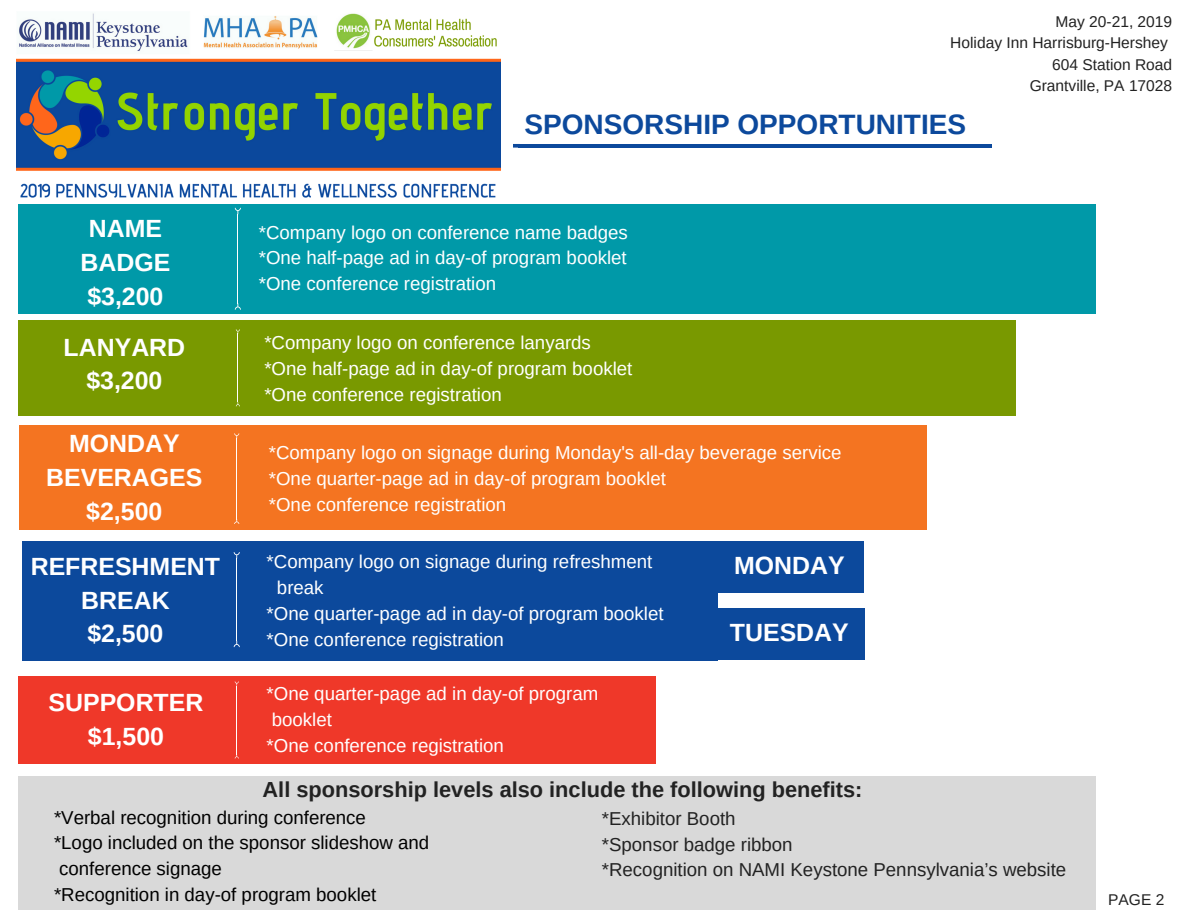
<style>
.page{position:relative;width:1188px;height:918px;background:#fff}
.page>*{position:absolute;margin:0;border:0;box-sizing:border-box;transform-origin:0 0}
.t1{font:700 28.05px "Arimo";color:#0c499c}
.t2{font:700 24.9px/33.8px "Arimo";color:#fff;text-align:center}
.t3{font:700 21.75px "Arimo";color:#222}
.t4{font:18.75px/25.8px "Arimo";color:#fff}
.t5{font:18.75px/25.8px "Arimo";color:#000}
.t6{font:18.75px/25.8px "Arimo";color:#222}
.t7{font:15.6px/21.3px "Arimo";color:#222;text-align:right}
</style>
<div class="page">
<div style="left:18px;top:205px;width:1078px;height:109px;background:#0099a8"></div>
<div style="left:23px;top:541px;width:695px;height:119px;background:#0c499c"></div>
<div style="left:19px;top:425px;width:908px;height:105px;background:#f47421"></div>
<div style="left:18px;top:321px;width:998px;height:95px;background:#799900"></div>
<div style="left:716px;top:541px;width:148px;height:52px;background:#0c499c"></div>
<div style="left:712px;top:609px;width:153px;height:51px;background:#0c499c"></div>
<hr style="left:237px;top:214px;width:1px;height:90px;background:#fff">
<svg style="left:235px;top:208px;width:6px;height:6px"></svg>
<svg style="left:235px;top:303px;width:6px;height:7px"></svg>
<hr style="left:238px;top:334px;width:1px;height:68px;background:#fff">
<svg style="left:236px;top:329px;width:4px;height:5px"></svg>
<hr style="left:236px;top:438px;width:1px;height:81px;background:#fff">
<svg style="left:234px;top:433px;width:5px;height:5px"></svg>
<svg style="left:234px;top:519px;width:5px;height:5px"></svg>
<hr style="left:236px;top:558px;width:1px;height:83px;background:#fff">
<svg style="left:234px;top:552px;width:6px;height:6px"></svg>
<svg style="left:234px;top:641px;width:6px;height:6px"></svg>
<div style="left:18px;top:676px;width:638px;height:88px;background:#ef3829"></div>
<hr style="left:236px;top:686px;width:1px;height:69px;background:#fff">
<svg style="left:235px;top:681px;width:4px;height:5px"></svg>
<div style="left:18px;top:776px;width:1078px;height:134px;background:#d9d9d9"></div>
<hr style="left:519px;top:144px;width:500px;height:4px;background:#0c499c">
<svg style="left:513px;top:144px;width:6px;height:4px"></svg>
<div style="left:992px;top:123px;width:64px;height:64px;background:#fff"></div>
<img style="left:17px;top:13px;width:484px;height:192px">
<p class="t7" style="left:950px;top:11px;width:223px">May 20-21, 2019<br>Holiday Inn Harrisburg-Hershey<br>604 Station Road<br>Grantville, PA 17028</p>
<h2 class="t2" style="left:81px;top:212px;width:91px">NAME<br>BADGE $3,200</h2>
<h2 class="t2" style="left:64px;top:330px;width:123px">LANYARD $3,200</h2>
<h2 class="t2" style="left:46px;top:427px;width:158px">MONDAY<br>BEVERAGES $2,500</h2>
<h2 class="t2" style="left:31px;top:549px;width:191px">REFRESHMENT<br>BREAK<br>$2,500</h2>
<h2 class="t2" style="left:49px;top:685px;width:156px">SUPPORTER $1,500</h2>
<h1 class="t1" style="left:524px;top:108px;width:443px">SPONSORSHIP OPPORTUNITIES</h1>
<p class="t4" style="left:259px;top:219px;width:371px;text-align:justify">*Company logo on conference name badges *One half-page ad in day-of program booklet *One conference registration</p>
<p class="t4" style="left:264px;top:329px;width:370px">*Company logo on conference lanyards *One half-page ad in day-of program booklet *One conference registration</p>
<p class="t4" style="left:269px;top:440px;width:574px">*Company logo on signage during Monday's all-day beverage service *One quarter-page ad in day-of program booklet<br>*One conference registration</p>
<p class="t4" style="left:267px;top:549px;width:387px">*Company logo on signage during refreshment</p>
<p class="t4" style="left:277px;top:575px;width:48px">break</p>
<p class="t4" style="left:267px;top:600px;width:399px">*One quarter-page ad in day-of program booklet</p>
<p class="t4" style="left:267px;top:626px;width:239px">*One conference registration</p>
<h2 class="t2" style="left:734px;top:548px;width:112px">MONDAY</h2>
<h2 class="t2" style="left:730px;top:616px;width:120px">TUESDAY</h2>
<p class="t4" style="left:267px;top:680px;width:333px">*One quarter-page ad in day-of program booklet<br>*One conference registration</p>
<p class="t3" style="left:263px;top:777px;width:601px">All sponsorship levels also include the following benefits:</p>
<p class="t5" style="left:54px;top:804px;width:377px">*Verbal recognition during conference<br>*Logo included on the sponsor slideshow and conference signage<br>*Recognition in day-of program booklet</p>
<p class="t6" style="left:602px;top:805px;width:466px">*Exhibitor Booth<br>*Sponsor badge ribbon<br>*Recognition on NAMI Keystone Pennsylvania’s website</p>
<p class="t7" style="left:1108px;top:888px;width:58px">PAGE 2</p>
</div>
